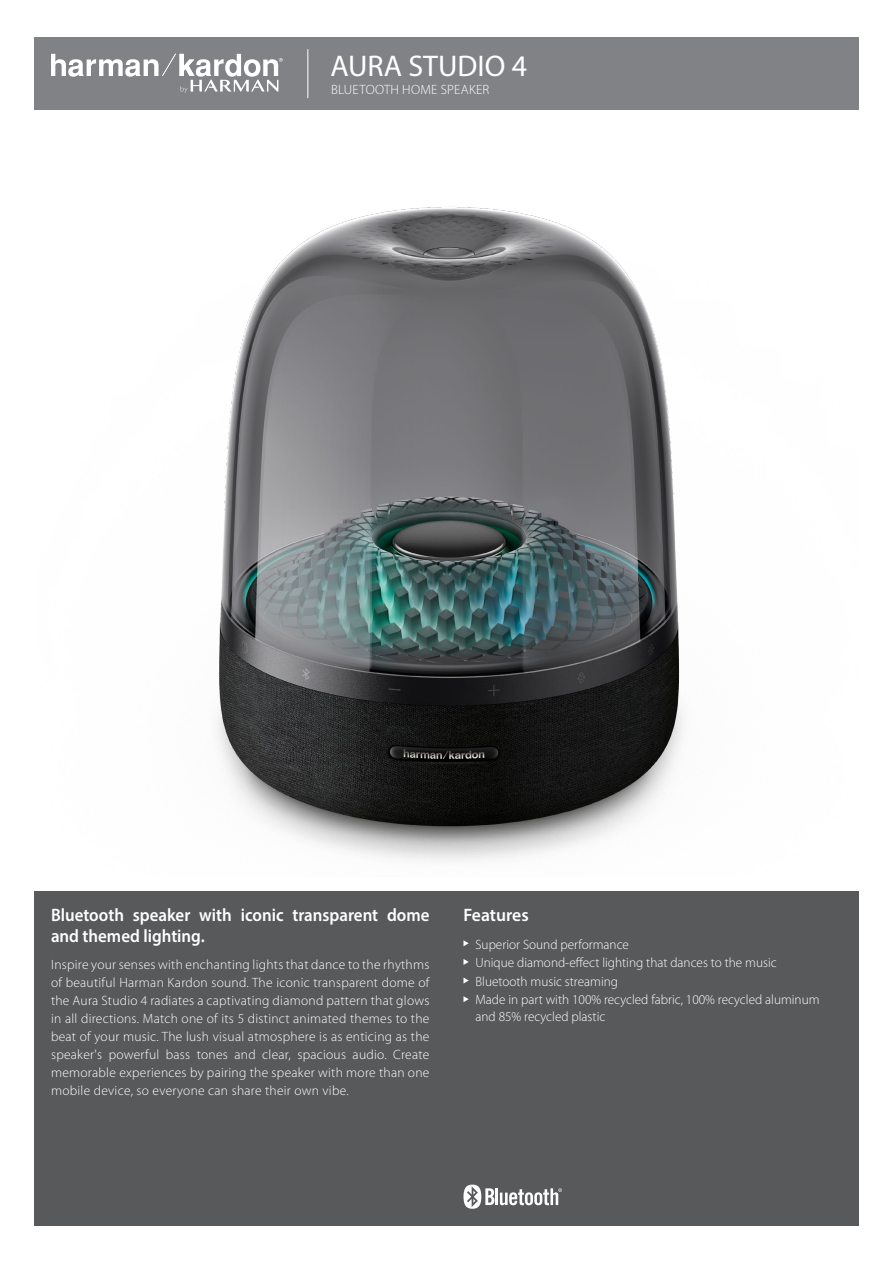
<style>
.page{position:relative;width:893px;height:1263px;background:#fff}
.page>*{position:absolute;margin:0;border:0;box-sizing:border-box;transform-origin:0 0}
.t1{font:30px "Myriad Pro";color:#fff}
.t2{font:600 18px/21px "Myriad Pro";color:#fff;scale:.94 1}
.t3{font:600 18px "Myriad Pro";color:#fff}
.t4{font:300 13.5px/18px "Myriad Pro";color:#fff;text-align:justify}
.t5{font:300 13.5px "Myriad Pro";letter-spacing:.02em;color:#fff}
</style>
<div class="page">
<img style="left:216px;top:207px;width:469px;height:654px">
<div style="left:34px;top:37px;width:825px;height:72px;background:#808285"></div>
<hr style="left:307px;top:49px;width:1px;height:49px;background:#fff">
<svg style="left:51px;top:54px;width:232px;height:39px"></svg>
<div style="left:34px;top:891px;width:825px;height:335px;background:#58595b"></div>
<svg style="left:463px;top:940px;width:6px;height:6px"></svg>
<svg style="left:463px;top:959px;width:6px;height:6px"></svg>
<svg style="left:463px;top:977px;width:6px;height:6px"></svg>
<svg style="left:463px;top:996px;width:6px;height:6px"></svg>
<svg style="left:463px;top:1184px;width:31px;height:25px"></svg>
<hr style="left:495px;top:1188px;width:3px;height:17px;background:#fff">
<svg style="left:500px;top:1188px;width:62px;height:17px"></svg>
<h1 class="t1" style="left:330px;top:48px;width:198px">AURA STUDIO 4</h1>
<p class="t5" style="left:331px;top:82px;width:160px">BLUETOOTH HOME SPEAKER</p>
<h2 class="t2" style="left:51px;top:904px;width:404px">Bluetooth speaker with iconic transparent dome and themed lighting.</h2>
<p class="t4" style="left:51px;top:956px;width:380px">Inspire your senses with enchanting lights that dance to the rhythms of beautiful Harman Kardon sound. The iconic transparent dome of the Aura Studio 4 radiates a captivating diamond pattern that glows in all directions. Match one of its 5 distinct animated themes to the beat of your music. The lush visual atmosphere is as enticing as the speaker's powerful bass tones and clear, spacious audio. Create memorable experiences by pairing the speaker with more than one mobile device, so everyone can share their own vibe.</p>
<h2 class="t3" style="left:463px;top:904px;width:67px">Features</h2>
<p class="t4" style="left:475px;top:935px;width:346px;line-height:18.6px;text-align:left">Superior Sound performance<br>Unique diamond-effect lighting that dances to the music Bluetooth music streaming<br>Made in part with 100% recycled fabric, 100% recycled aluminum</p>
<p class="t4" style="left:475px;top:1008px;width:131px">and 85% recycled plastic</p>
</div>
